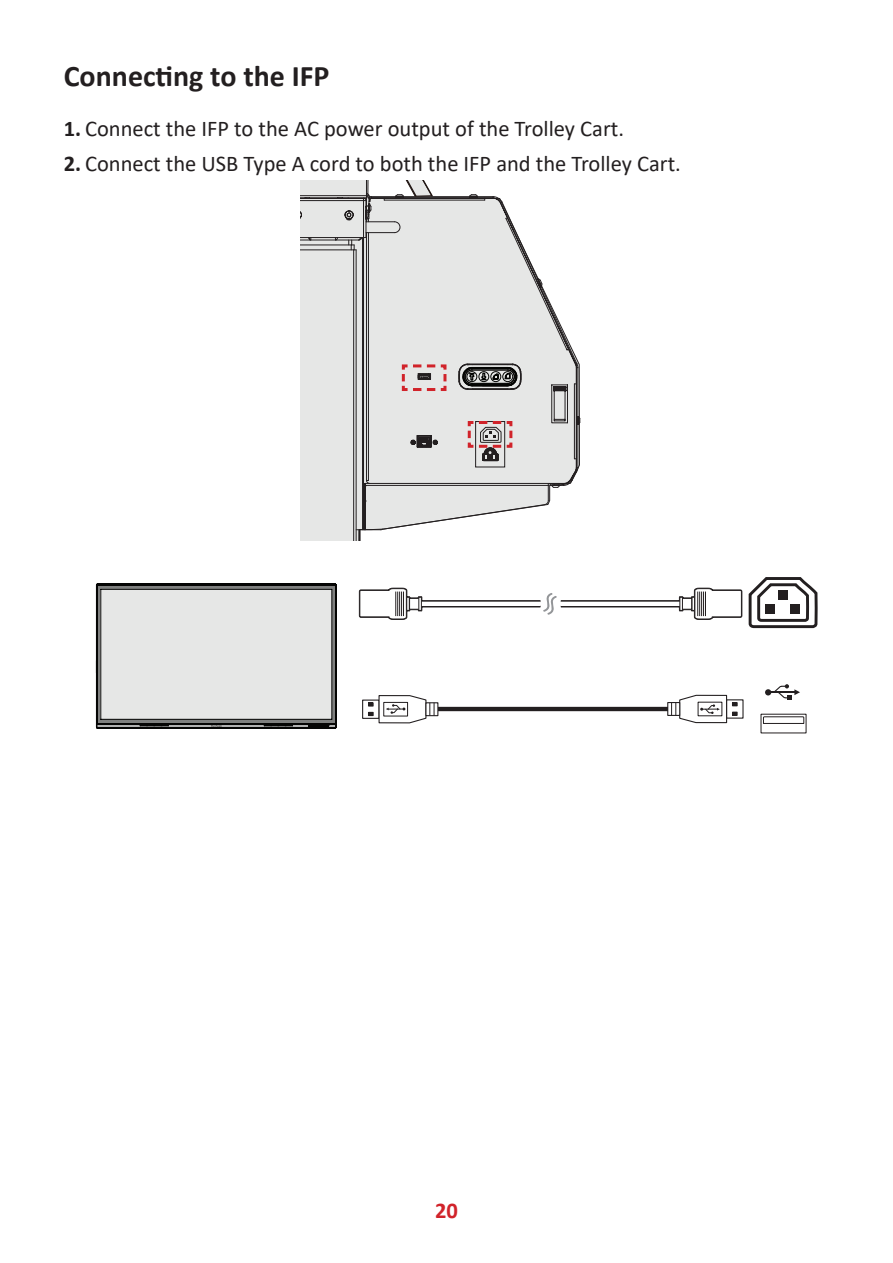
<style>
.page{position:relative;width:893px;height:1263px;background:#fff}
.page>*{position:absolute;margin:0;border:0;box-sizing:border-box;transform-origin:0 0}
.t1{font:700 30px "Calibri";color:#231f20}
.t2{font:22.5px "Calibri";color:#231f20}
.t3{font:700 22.5px "Calibri";color:#d1232a}
.s1{font-weight:700}
</style>
<div class="page">
<svg style="left:96px;top:584px;width:241px;height:145px;background:#cdcecd"></svg>
<svg style="left:358px;top:577px;width:460px;height:52px"></svg>
<div style="left:766px;top:604px;width:9px;height:10px;background:#231f20"></div>
<div style="left:791px;top:604px;width:9px;height:10px;background:#231f20"></div>
<div style="left:778px;top:590px;width:9px;height:10px;background:#231f20"></div>
<hr style="left:433px;top:707px;width:241px;height:4px;background:#231f20">
<div style="left:668px;top:702px;width:12px;height:13px;background:#fff"></div>
<div style="left:667px;top:702px;width:13px;height:14px;border:1px solid #231f20"></div>
<svg style="left:671px;top:694px;width:66px;height:30px"></svg>
<div style="left:362px;top:699px;width:18px;height:20px;border:1px solid #231f20"></div>
<div style="left:426px;top:703px;width:12px;height:13px;background:#fff"></div>
<div style="left:425px;top:702px;width:13px;height:14px;border:1px solid #231f20"></div>
<svg style="left:368px;top:695px;width:67px;height:29px"></svg>
<svg style="left:760px;top:684px;width:47px;height:50px"></svg>
<svg style="left:300px;top:180px;width:281px;height:361px"></svg>
<h1 class="t1" style="left:64px;top:55px;width:267px">Connecting to the IFP</h1>
<p class="t2" style="left:64px;top:113px;width:562px"><span class="s1">1.</span> Connect the IFP to the AC power output of the Trolley Cart.</p>
<p class="t2" style="left:64px;top:148px;width:619px"><span class="s1">2.</span> Connect the USB Type A cord to both the IFP and the Trolley Cart.</p>
<p class="t3" style="left:435px;top:1194px;width:24px">20</p>
</div>
